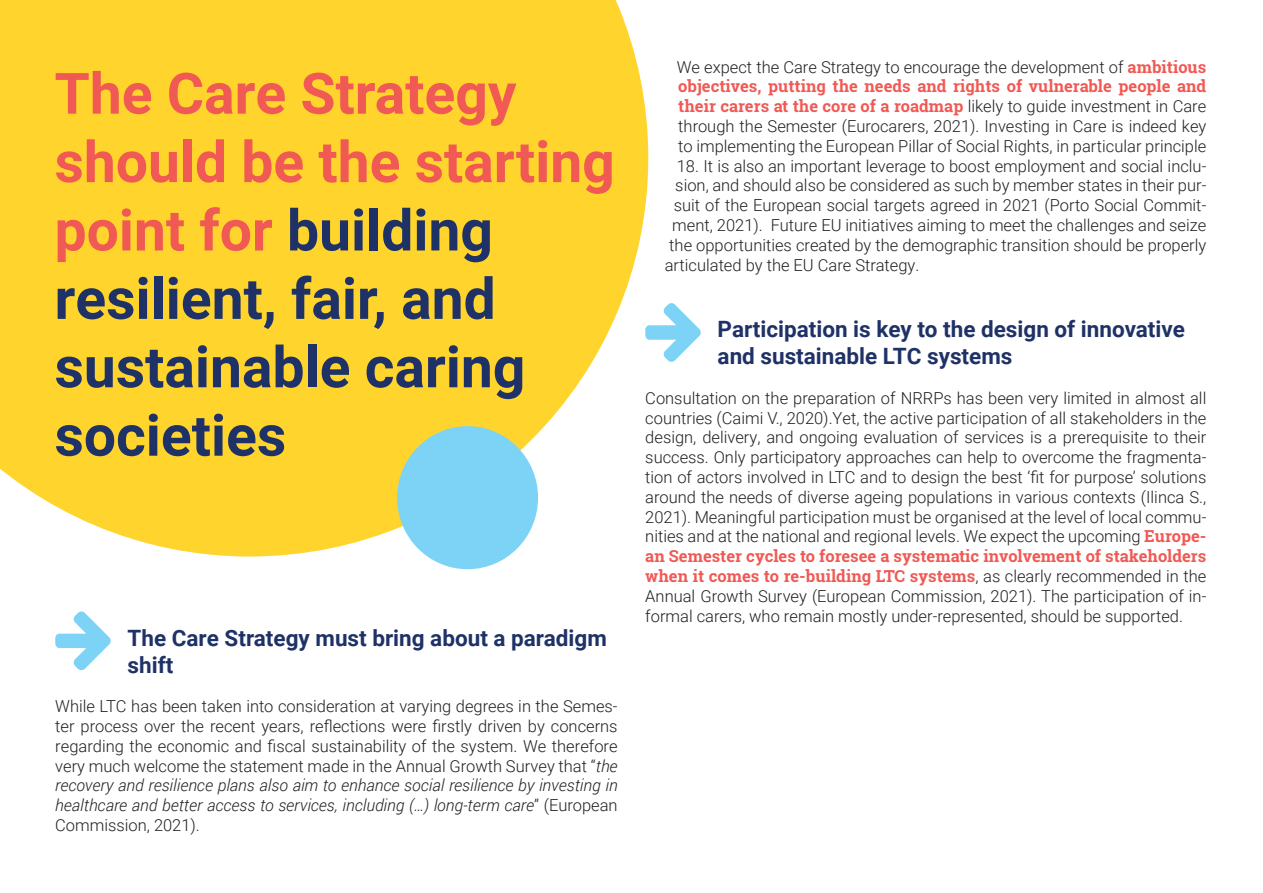
<style>
.page{position:relative;width:1263px;height:893px;background:#fff}
.page>*{position:absolute;margin:0;border:0;box-sizing:border-box;transform-origin:0 0}
.t1{font:700 57px/68.4px "Roboto";color:#1f3267}
.t2{font:700 22.5px/27px "Roboto";color:#1f3267}
.t3{font:300 16.5px/19.8px "Roboto";color:#231f20}
.t4{font:700 16.5px/19.8px "Roboto Slab";color:#f05954}
.s1{color:#f05954}
.s2{font-style:italic}
.s3{font-family:"Roboto Slab";font-weight:700;color:#f05954}
.s4{font-family:"Roboto";font-weight:300;color:#231f20}
</style>
<div class="page">
<svg style="left:0;top:0;width:648px;height:556px;background:#fed840"></svg>
<div style="left:397px;top:426px;width:141px;height:143px;background:#7cd3f6;border-radius:50%"></div>
<svg style="left:645px;top:302px;width:3px;height:60px"></svg>
<h1 class="t1" style="left:55px;top:57px;width:562px"><span class="s1">The Care Strategy should be the starting point for</span> building resilient, fair, and sustainable caring societies</h1>
<h2 class="t2" style="left:128px;top:623px;width:481px">The Care Strategy must bring about a paradigm shift</h2>
<p class="t3" style="left:55px;top:696px;width:564px;text-align:justify">While LTC has been taken into consideration at varying degrees in the Semes&shy;ter process over the recent years, reflections were firstly driven by concerns regarding the economic and fiscal sustainability of the system. We therefore very much welcome the statement made in the Annual Growth Survey that “<span class="s2">the recovery and resilience plans also aim to enhance social resilience by investing in healthcare and better access to services, including (…) long-term care</span>” (European Commission, 2021).</p>
<p class="t3" style="left:677px;top:56px;width:531px">We expect the Care Strategy to encourage the development of <span class="s3">ambitious</span></p>
<p class="t4" style="left:678px;top:76px;width:530px">objectives, putting the needs and rights of vulnerable people and their carers at the core of a roadmap <span class="s4">likely to guide investment in Care</span></p>
<p class="t3" style="left:678px;top:116px;width:530px">through the Semester (Eurocarers, 2021). Investing in Care is indeed key to implementing the European Pillar of Social Rights, in particular principle</p>
<p class="t3" style="left:677px;top:155px;width:531px">18. It is also an important leverage to boost employment and social inclu-</p>
<p class="t3" style="left:675px;top:175px;width:533px">sion, and should also be considered as such by member states in their pur-</p>
<p class="t3" style="left:674px;top:195px;width:534px">suit of the European social targets agreed in 2021 (Porto Social Commit-</p>
<p class="t3" style="left:672px;top:215px;width:535px">ment, 2021). Future EU initiatives aiming to meet the challenges and seize</p>
<p class="t3" style="left:669px;top:234px;width:538px">the opportunities created by the demographic transition should be properly</p>
<p class="t3" style="left:665px;top:254px;width:256px">articulated by the EU Care Strategy.</p>
<h2 class="t2" style="left:718px;top:315px;width:469px">Participation is key to the design of innovative and sustainable LTC systems</h2>
<p class="t3" style="left:645px;top:387px;width:563px;text-align:justify">Consultation on the preparation of NRRPs has been very limited in almost all countries (Caimi V., 2020).Yet, the active participation of all stakeholders in the design, delivery, and ongoing evaluation of services is a prerequisite to their success. Only participatory approaches can help to overcome the fragmenta&shy;tion of actors involved in LTC and to design the best ‘fit for purpose’ solutions around the needs of diverse ageing populations in various contexts (Ilinca S., 2021). Meaningful participation must be organised at the level of local commu&shy;nities and at the national and regional levels. We expect the upcoming <span class="s3">Europe-</span></p>
<p class="t4" style="left:645px;top:546px;width:563px">an Semester cycles to foresee a systematic involvement of stakeholders when it comes to re-building LTC systems<span class="s4">, as clearly recommended in the</span></p>
<p class="t3" style="left:645px;top:585px;width:562px">Annual Growth Survey (European Commission, 2021). The participation of in&shy;formal carers, who remain mostly under-represented, should be supported.</p>
</div>
